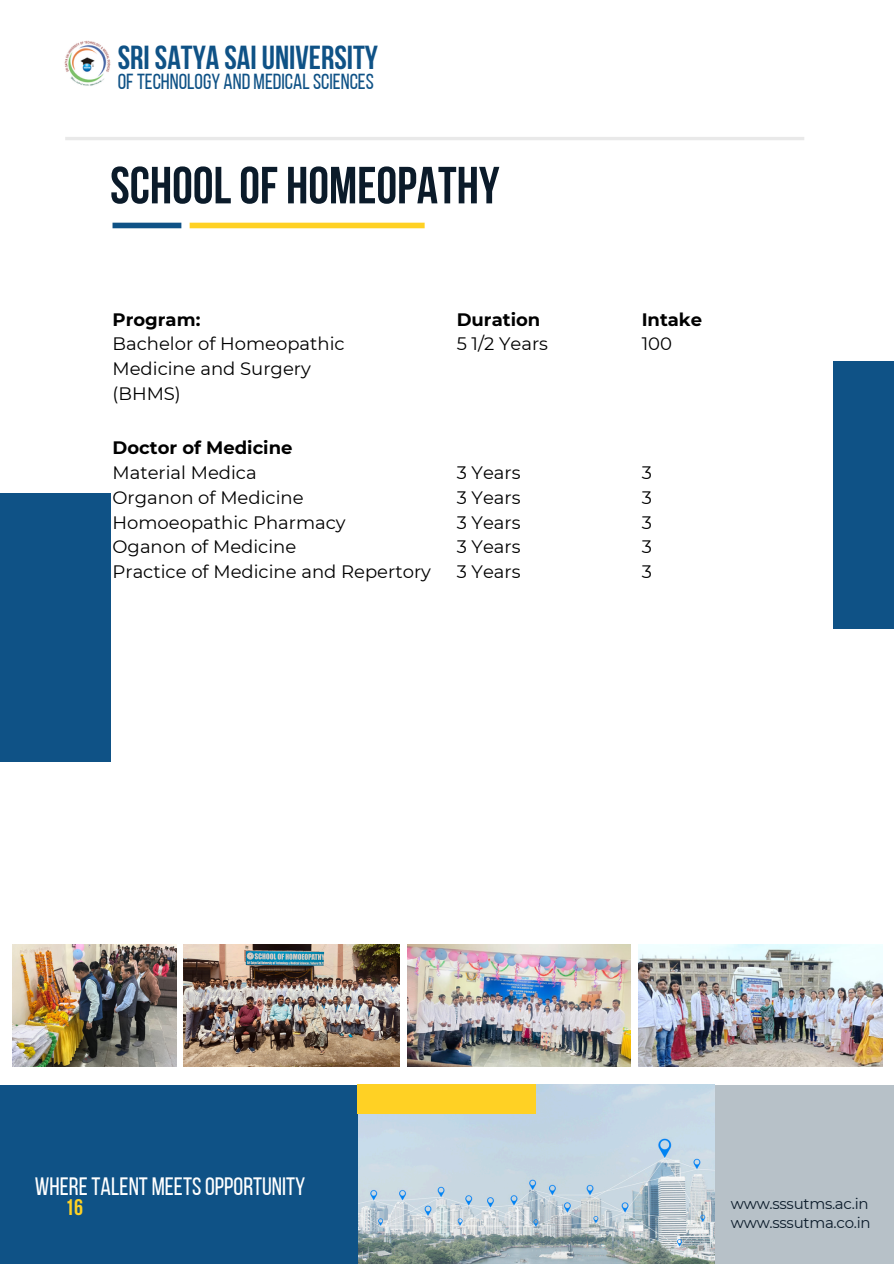
<style>
.page{position:relative;width:894px;height:1264px;background:#fff}
.page>*{position:absolute;margin:0;border:0;box-sizing:border-box;transform-origin:0 0}
.t1{font:700 52.2px "Bebas Neue";color:#0b1b2a}
.t2{font:700 33.15px "Bebas Neue";color:#0f5286}
.t3{font:25.05px "Bebas Neue";color:#fff}
.t4{font:700 22.5px "Bebas Neue";color:#ffd124}
.t5{font:21.75px "Bebas Neue";color:#0f5286}
.t6{font:18px/24.8px "Montserrat";color:#000}
.t7{font:700 18px "Montserrat";color:#000}
.t8{font:15px/19.2px "Montserrat";letter-spacing:-.02em;color:#0b1b2a}
.s1{font-weight:700}
</style>
<div class="page">
<hr style="left:65px;top:137px;width:739px;height:3px;background:#e9e9e9">
<div style="left:189px;top:223px;width:235px;height:5px;background:#ffd124"></div>
<div style="left:112px;top:223px;width:69px;height:5px;background:#0f5286"></div>
<div style="left:714px;top:1084px;width:179px;height:179px;background:#b7c1c8"></div>
<div style="left:0;top:1084px;width:358px;height:179px;background:#0f5286"></div>
<img style="left:359px;top:1084px;width:355px;height:179px">
<div style="left:357px;top:1084px;width:179px;height:29px;background:#ffd124"></div>
<img style="left:13px;top:944px;width:163px;height:122px">
<img style="left:183px;top:944px;width:216px;height:122px">
<img style="left:407px;top:944px;width:223px;height:122px">
<img style="left:638px;top:944px;width:244px;height:122px">
<div style="left:832px;top:361px;width:61px;height:268px;background:#0f5286"></div>
<div style="left:0;top:493px;width:110px;height:268px;background:#0f5286"></div>
<img style="left:64px;top:41px;width:47px;height:45px">
<p class="t2" style="left:118px;top:44px;width:262px">SRI SATYA SAI UNIVERSITY</p>
<h5 class="t5" style="left:118px;top:73px;width:257px">OFTECHNOLOGY AND MEDICALSCIENCES</h5>
<p class="t1" style="left:110px;top:164px;width:391px">SCHOOLOF HOMEOPATHY</p>
<h1 class="t7" style="left:456px;top:308px;width:85px">Duration</h1>
<p class="t6" style="left:456px;top:331px;width:93px">5 1/2 Years</p>
<h2 class="t6" style="left:112px;top:307px;width:234px"><span class="s1">Program:<br></span>Bachelor of Homeopathic<br>Medicine and Surgery (BHMS)</h2>
<h4 class="t7" style="left:641px;top:308px;width:62px">Intake</h4>
<p class="t6" style="left:641px;top:331px;width:32px">100</p>
<p class="t6" style="left:112px;top:435px;width:320px"><span class="s1">Doctor of Medicine<br></span>Material Medica<br>Organon of Medicine<br>Homoeopathic Pharmacy<br>Oganon of Medicine<br>Practice of Medicine and Repertory</p>
<h5 class="t6" style="left:456px;top:460px;width:65px;text-align:justify">3 Years 3 Years 3 Years 3 Years</h5>
<h5 class="t6" style="left:456px;top:559px;width:65px">3 Years</h5>
<p class="t6" style="left:641px;top:460px;width:12px;text-align:justify">3<br>3<br>3<br>3</p>
<h5 class="t6" style="left:641px;top:559px;width:12px">3</h5>
<p class="t3" style="left:35px;top:1176px;width:272px">WHERETALENT MEETSOPPORTUNITY</p>
<h5 class="t4" style="left:65px;top:1197px;width:19px">16</h5>
<h5 class="t8" style="left:730px;top:1193px;width:141px">www.sssutms.ac.in www.sssutma.co.in</h5>
</div>
